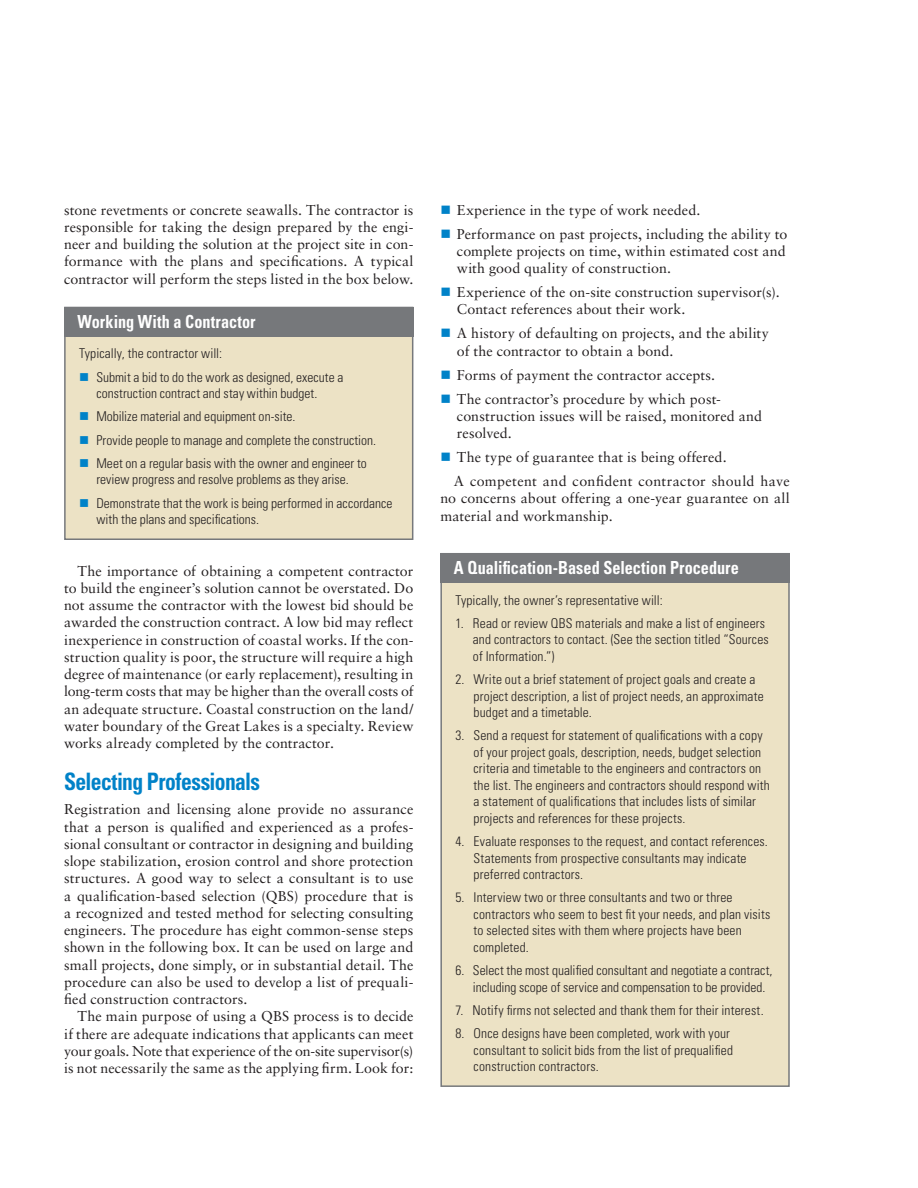
<style>
.page{position:relative;width:918px;height:1188px;background:#fff}
.page>*{position:absolute;margin:0;border:0;box-sizing:border-box;transform-origin:0 0}
.t1{font:700 condensed 24px "Univers LT Std";letter-spacing:-.03em;color:#0082c8;scale:.9 1}
.t2{font:700 condensed 18px "Univers LT Std";color:#fff;scale:.9 1}
.t3{font:14.25px/17.2px "Sabon LT Std";letter-spacing:.005em;color:#231f20}
.t4{font:14.25px/24px "Sabon LT Std";letter-spacing:.025em;color:#231f20}
.t5{font:300 condensed 13.5px/16.5px "Univers LT Std";letter-spacing:.01em;color:#231f20}
</style>
<div class="page">
<div style="left:65px;top:307px;width:348px;height:232px;background:#ece2c5"></div>
<div style="left:64px;top:307px;width:349px;height:233px;border:2px solid #76787b"></div>
<div style="left:441px;top:554px;width:348px;height:532px;background:#ece2c5"></div>
<div style="left:440px;top:553px;width:350px;height:534px;border:2px solid #76787b"></div>
<div style="left:64px;top:307px;width:349px;height:29px;background:#76787b"></div>
<div style="left:440px;top:553px;width:350px;height:30px;background:#76787b"></div>
<p class="t3" style="left:64px;top:201px;width:351px;text-align:justify">stone revetments or concrete seawalls. The contractor is responsible for taking the design prepared by the engi&shy;neer and building the solution at the project site in con&shy;formance with the plans and specifications. A typical contractor will perform the steps listed in the box below.</p>
<p class="t3" style="left:457px;top:197px;width:332px;line-height:24px">Experience in the type of work needed.<br>Performance on past projects, including the ability to</p>
<p class="t3" style="left:457px;top:242px;width:330px">complete projects on time, within estimated cost and with good quality of construction.</p>
<p class="t3" style="left:457px;top:283px;width:324px">Experience of the on-site construction supervisor(s).<br>Contact references about their work.</p>
<p class="t3" style="left:457px;top:325px;width:313px">A history of defaulting on projects, and the ability of the contractor to obtain a bond.</p>
<p class="t3" style="left:457px;top:362px;width:266px;line-height:24px">Forms of payment the contractor accepts.<br>The contractor’s procedure by which post-</p>
<p class="t3" style="left:457px;top:407px;width:307px">construction issues will be raised, monitored and resolved.</p>
<p class="t4" style="left:454px;top:445px;width:337px">The type of guarantee that is being offered.<br>A competent and confident contractor should have</p>
<p class="t3" style="left:440px;top:490px;width:351px">no concerns about offering a one-year guarantee on all material and workmanship.</p>
<p class="t2" style="left:78px;top:311px;width:199px">Working With a Contractor</p>
<p class="t5" style="left:96px;top:342px;width:249px;line-height:23.2px;text-indent:-17px">Typically, the contractor will:<br>Submit a bid to do the work as designed, execute a</p>
<p class="t5" style="left:96px;top:382px;width:281px;line-height:23.2px">construction contract and stay within budget.<br>Mobilize material and equipment on-site.<br>Provide people to manage and complete the construction.<br>Meet on a regular basis with the owner and engineer to</p>
<p class="t5" style="left:96px;top:468px;width:298px;line-height:23.2px">review progress and resolve problems as they arise.<br>Demonstrate that the work is being performed in accordance</p>
<p class="t5" style="left:96px;top:511px;width:164px">with the plans and specifications.</p>
<p class="t3" style="left:78px;top:562px;width:337px">The importance of obtaining a competent contractor</p>
<p class="t2" style="left:454px;top:557px;width:318px">A Qualification-Based Selection Procedure</p>
<p class="t3" style="left:64px;top:579px;width:351px;text-align:justify">to build the engineer’s solution cannot be overstated. Do not assume the contractor with the lowest bid should be awarded the construction contract. A low bid may reflect inexperience in construction of coastal works. If the con&shy;struction quality is poor, the structure will require a high degree of maintenance (or early replacement), resulting in long-term costs that may be higher than the overall costs of an adequate structure. Coastal construction on the land/ water boundary of the Great Lakes is a specialty. Review works already completed by the contractor.</p>
<h1 class="t1" style="left:64px;top:767px;width:219px">Selecting Professionals</h1>
<p class="t3" style="left:64px;top:801px;width:351px;text-align:justify">Registration and licensing alone provide no assurance that a person is qualified and experienced as a profes&shy;sional consultant or contractor in designing and building slope stabilization, erosion control and shore protection structures. A good way to select a consultant is to use a qualification-based selection (QBS) procedure that is a recognized and tested method for selecting consulting engineers. The procedure has eight common-sense steps shown in the following box. It can be used on large and small projects, done simply, or in substantial detail. The procedure can also be used to develop a list of prequali&shy;fied construction contractors.</p>
<p class="t3" style="left:64px;top:1008px;width:351px;text-align:justify;text-indent:13px">The main purpose of using a QBS process is to decide if there are adequate indications that applicants can meet your goals. Note that experience of the on-site supervisor(s) is not necessarily the same as the applying firm. Look for:</p>
<p class="t5" style="left:455px;top:592px;width:209px">Typically, the owner’s representative will:</p>
<p class="t5" style="left:473px;top:615px;width:297px;text-indent:-17px">1. Read or review QBS materials and make a list of engineers and contractors to contact. (See the section titled “Sources of Information.”)</p>
<p class="t5" style="left:474px;top:671px;width:292px;text-indent:-18px">2. Write out a brief statement of project goals and create a project description, a list of project needs, an approximate budget and a timetable.</p>
<p class="t5" style="left:474px;top:727px;width:298px;text-indent:-18px">3. Send a request for statement of qualifications with a copy of your project goals, description, needs, budget selection criteria and timetable to the engineers and contractors on the list. The engineers and contractors should respond with a statement of qualifications that includes lists of similar projects and references for these projects.</p>
<p class="t5" style="left:474px;top:833px;width:296px;text-indent:-18px">4. Evaluate responses to the request, and contact references.<br>Statements from prospective consultants may indicate preferred contractors.</p>
<p class="t5" style="left:474px;top:889px;width:298px;text-indent:-18px">5. Interview two or three consultants and two or three contractors who seem to best fit your needs, and plan visits to selected sites with them where projects have been completed.</p>
<p class="t5" style="left:473px;top:962px;width:301px;text-indent:-17px">6. Select the most qualified consultant and negotiate a contract, including scope of service and compensation to be provided.</p>
<p class="t5" style="left:455px;top:1002px;width:310px">7. Notify firms not selected and thank them for their interest.</p>
<p class="t5" style="left:474px;top:1025px;width:261px;text-indent:-18px">8. Once designs have been completed, work with your consultant to solicit bids from the list of prequalified construction contractors.</p>
</div>
